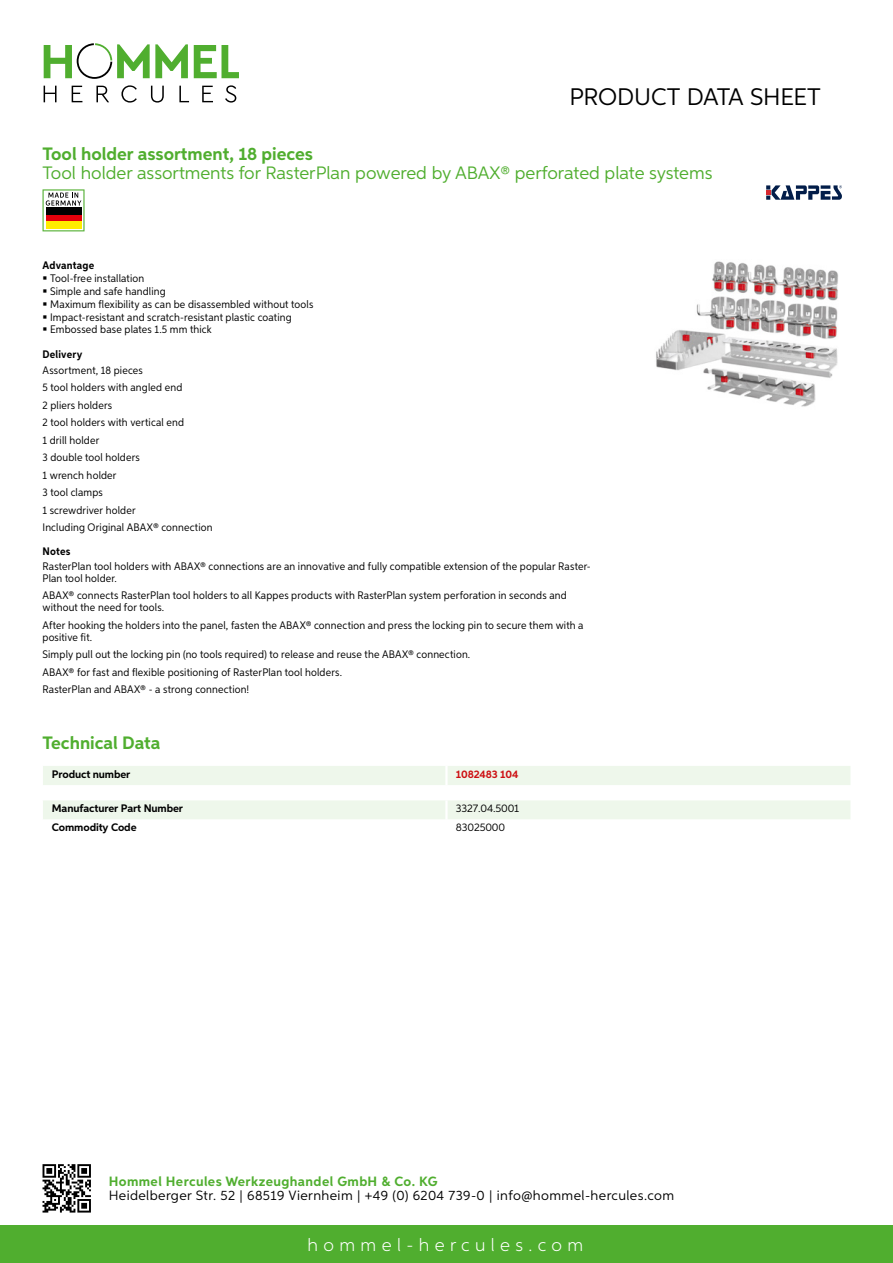
<style>
.page{position:relative;width:893px;height:1263px;background:#fff}
.page>*{position:absolute;margin:0;border:0;box-sizing:border-box;transform-origin:0 0}
.t1{font:24px "Aspira";letter-spacing:-.01em;color:#000}
.t2{font:18px "Aspira";color:#50ae2f}
.t3{font:700 18px "Aspira";color:#50ae2f}
.t4{font:300 18px "Aspira";letter-spacing:.3em;color:#fff}
.t5{font:13.5px "Aspira";letter-spacing:.03em;color:#000}
.t6{font:700 13.5px "Aspira";letter-spacing:.03em;color:#50ae2f}
.t7{font:10.95px/17.5px "Aspira Nar";letter-spacing:.015em;color:#000}
.t8{font:700 10.95px "Aspira";letter-spacing:-.01em;color:#000}
.t9{font:700 10.95px "Aspira Nar";letter-spacing:.015em;color:#000}
.t10{font:10.95px "Aspira";letter-spacing:-.01em;color:#000}
.t11{font:700 10.95px "Aspira";letter-spacing:-.01em;color:#cd1013}
</style>
<div class="page">
<div style="left:0;top:1226px;width:893px;height:37px;background:#50ae2f"></div>
<svg style="left:43px;top:1164px;width:48px;height:48px"></svg>
<svg style="left:194px;top:45px;width:45px;height:33px"></svg>
<svg style="left:44px;top:43px;width:144px;height:36px"></svg>
<svg style="left:44px;top:86px;width:13px;height:16px"></svg>
<svg style="left:72px;top:86px;width:10px;height:16px"></svg>
<svg style="left:96px;top:86px;width:13px;height:16px"></svg>
<svg style="left:121px;top:85px;width:16px;height:18px"></svg>
<svg style="left:151px;top:86px;width:13px;height:17px"></svg>
<svg style="left:179px;top:86px;width:10px;height:16px"></svg>
<svg style="left:202px;top:86px;width:11px;height:16px"></svg>
<svg style="left:225px;top:85px;width:11px;height:18px"></svg>
<div style="left:43px;top:766px;width:807px;height:19px;background:#eef7eb"></div>
<hr style="left:445px;top:766px;width:3px;height:19px;background:#fff">
<div style="left:43px;top:800px;width:807px;height:19px;background:#eef7eb"></div>
<svg style="left:43px;top:189px;width:42px;height:42px"></svg>
<div style="left:46px;top:214px;width:35px;height:7px;background:#e3000b"></div>
<div style="left:46px;top:208px;width:35px;height:7px;background:#000"></div>
<div style="left:46px;top:221px;width:35px;height:7px;background:#ffed00"></div>
<img style="left:656px;top:261px;width:182px;height:146px">
<svg style="left:766px;top:185px;width:76px;height:15px"></svg>
<h1 class="t1" style="left:569px;top:82px;width:253px">Product data sh eet</h1>
<h2 class="t3" style="left:43px;top:142px;width:272px">Tool holder assortment, 18 pieces</h2>
<h2 class="t2" style="left:43px;top:162px;width:671px">Tool holder assortments for RasterPlan powered by ABAX® perforated plate systems</h2>
<p class="t9" style="left:43px;top:259px;width:53px">Advantage</p>
<p class="t7" style="left:50px;top:272px;width:265px;line-height:12.8px">Tool-free installation<br>Simple and safe handling<br>Maximum flexibility as can be disassembled without tools Impact-resistant and scratch-resistant plastic coating Embossed base plates 1.5 mm thick</p>
<p class="t9" style="left:43px;top:348px;width:41px">Delivery</p>
<p class="t7" style="left:43px;top:361px;width:172px">Assortment, 18 pieces<br>5 tool holders with angled end<br>2 pliers holders<br>2 tool holders with vertical end<br>1 drill holder<br>3 double tool holders<br>1 wrench holder<br>3 tool clamps<br>1 screwdriver holder<br>Including Original ABAX® connection</p>
<p class="t9" style="left:43px;top:544px;width:29px">Notes</p>
<p class="t7" style="left:43px;top:560px;width:550px;line-height:12px">RasterPlan tool holders with ABAX® connections are an innovative and fully compatible extension of the popular Raster-<br>Plan tool holder.</p>
<p class="t7" style="left:43px;top:589px;width:526px;line-height:12px">ABAX® connects RasterPlan tool holders to all Kappes products with RasterPlan system perforation in seconds and without the need for tools.</p>
<p class="t7" style="left:43px;top:619px;width:543px;line-height:12px">After hooking the holders into the panel, fasten the ABAX® connection and press the locking pin to secure them with a positive fit.</p>
<p class="t7" style="left:43px;top:645px;width:429px">Simply pull out the locking pin (no tools required) to release and reuse the ABAX® connection.<br>ABAX® for fast and flexible positioning of RasterPlan tool holders.<br>RasterPlan and ABAX® - a strong connection!</p>
<h2 class="t3" style="left:43px;top:732px;width:120px">Technical Data</h2>
<p class="t8" style="left:52px;top:767px;width:80px">Product number</p>
<p class="t11" style="left:456px;top:767px;width:64px">1082483 104</p>
<p class="t8" style="left:52px;top:802px;width:133px">Manufacturer Part Number</p>
<p class="t10" style="left:456px;top:802px;width:65px">3327.04.5001</p>
<p class="t8" style="left:52px;top:821px;width:86px">Commodity Code</p>
<p class="t10" style="left:456px;top:821px;width:51px">83025000</p>
<p class="t6" style="left:109px;top:1172px;width:330px">Hommel Hercules Werkzeughandel GmbH &amp; Co. KG</p>
<p class="t5" style="left:109px;top:1187px;width:567px">Heidelberger Str. 52 | 68519 Viernheim | +49 (0) 6204 739-0 | info@hommel-hercules.com</p>
<h2 class="t4" style="left:307px;top:1234px;width:277px">hommel-hercules.com</h2>
</div>
